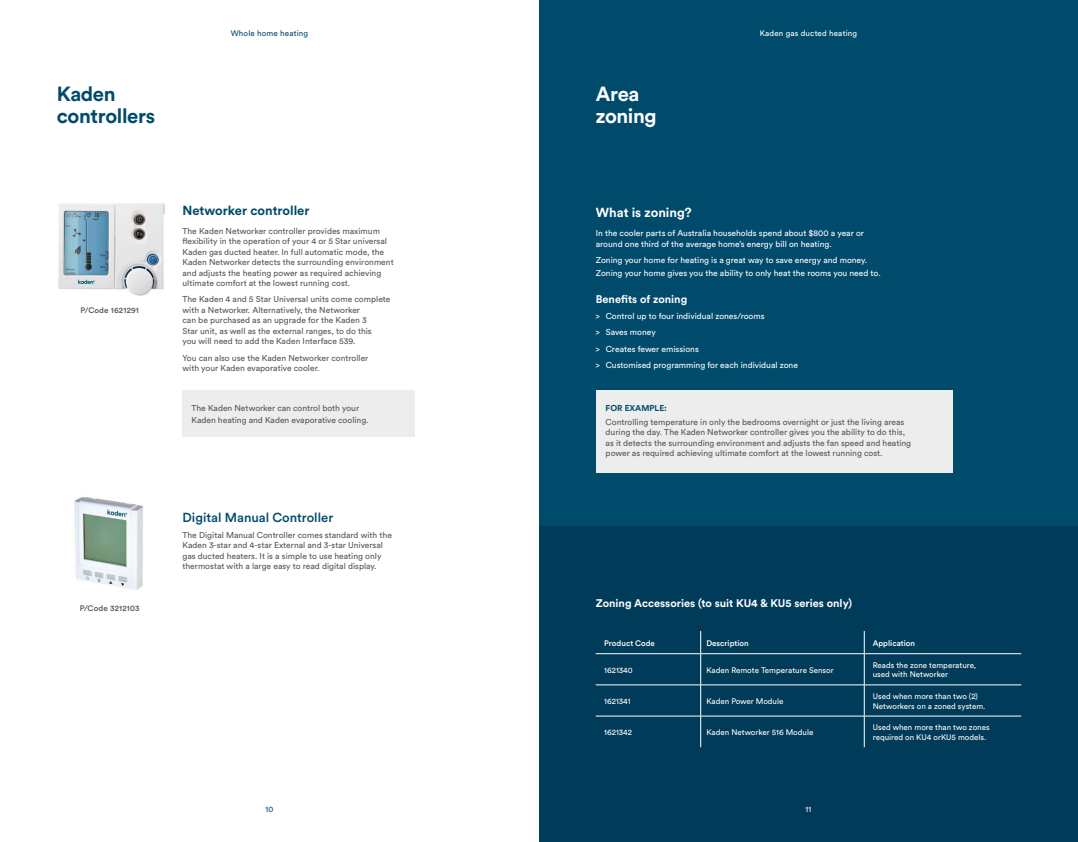
<style>
.page{position:relative;width:1078px;height:842px;background:#fff}
.page>*{position:absolute;margin:0;border:0;box-sizing:border-box;transform-origin:0 0}
.t1{font:700 20.3px/21.2px "Circular Std";letter-spacing:-.015em;color:#004b6c}
.t2{font:700 20.3px/21.2px "Circular Std";letter-spacing:-.02em;color:#fff}
.t3{font:500 13px "Circular Std";color:#004b6c}
.t4{font:700 13px "Circular Std";color:#004b6c}
.t5{font:700 13px "Circular Std";color:#fff}
.t6{font:700 11px "Circular Std";color:#fff}
.BODY{font:8.5px/10.5px "Circular Std";color:#575756}
.t7{font:8.5px/10.5px "Circular Std";color:#fff}
.t8{font:700 8.5px "Circular Std";color:#004b6c}
.t9{font:8px/9.6px "Circular Std";color:#fff}
.t10{font:500 8px "Circular Std";color:#fff}
.t11{font:500 8px "Circular Std";letter-spacing:.02em;color:#575756}
.t12{font:8px "Circular Std";letter-spacing:.02em;color:#fff}
.t13{font:8px "Circular Std";letter-spacing:.02em;color:#004b6c}
</style>
<div class="page">
<div style="left:539px;top:0;width:538px;height:842px;background:#004b6c"></div>
<div style="left:539px;top:526px;width:538px;height:316px;background:#003b59"></div>
<div style="left:595px;top:390px;width:357px;height:83px;background:#ededed"></div>
<svg style="left:700px;top:631px;width:1px;height:22px"></svg>
<svg style="left:863px;top:631px;width:1px;height:22px"></svg>
<hr style="left:700px;top:654px;width:1px;height:31px;background:#fff">
<hr style="left:863px;top:654px;width:1px;height:31px;background:#fff">
<hr style="left:700px;top:685px;width:1px;height:31px;background:#fff">
<hr style="left:863px;top:685px;width:1px;height:31px;background:#fff">
<hr style="left:700px;top:716px;width:1px;height:31px;background:#fff">
<hr style="left:863px;top:716px;width:1px;height:31px;background:#fff">
<hr style="left:595px;top:653px;width:105px;height:1px;background:#fff">
<hr style="left:700px;top:653px;width:164px;height:1px;background:#fff">
<hr style="left:864px;top:653px;width:156px;height:1px;background:#fff">
<hr style="left:595px;top:685px;width:105px;height:1px;background:#fff">
<hr style="left:700px;top:685px;width:164px;height:1px;background:#fff">
<hr style="left:864px;top:685px;width:156px;height:1px;background:#fff">
<hr style="left:595px;top:716px;width:105px;height:1px;background:#fff">
<hr style="left:700px;top:716px;width:164px;height:1px;background:#fff">
<hr style="left:864px;top:716px;width:156px;height:1px;background:#fff">
<img style="left:74px;top:497px;width:69px;height:93px">
<img style="left:58px;top:203px;width:107px;height:93px">
<div style="left:182px;top:390px;width:233px;height:46px;background:#ededed"></div>
<p class="t13" style="left:231px;top:28px;width:79px">Whole home heating</p>
<h2 class="t1" style="left:57px;top:83px;width:100px">Kaden controllers</h2>
<h2 class="t2" style="left:595px;top:83px;width:62px">Area zoning</h2>
<p class="t12" style="left:759px;top:28px;width:99px">Kaden gas ducted heating</p>
<p class="t11" style="left:80px;top:305px;width:60px">P/Code 1621291</p>
<p class="t11" style="left:80px;top:603px;width:61px">P/Code 3212103</p>
<p class="t4" style="left:182px;top:202px;width:128px">Networker controller</p>
<p class="BODY" style="left:182px;top:225px;width:213px">The Kaden Networker controller provides maximum flexibility in the operation of your 4 or 5 Star universal Kaden gas ducted heater. In full automatic mode, the Kaden Networker detects the surrounding environment and adjusts the heating power as required achieving ultimate comfort at the lowest running cost.</p>
<p class="BODY" style="left:182px;top:294px;width:209px">The Kaden 4 and 5 Star Universal units come complete with a Networker. Alternatively, the Networker<br>can be purchased as an upgrade for the Kaden 3<br>Star unit, as well as the external ranges, to do this<br>you will need to add the Kaden Interface 539.</p>
<p class="BODY" style="left:182px;top:352px;width:187px">You can also use the Kaden Networker controller with your Kaden evaporative cooler.</p>
<p class="BODY" style="left:191px;top:401px;width:179px;line-height:12.5px">The Kaden Networker can control both your<br>Kaden heating and Kaden evaporative cooling.</p>
<p class="t3" style="left:182px;top:509px;width:152px">Digital Manual Controller</p>
<p class="BODY" style="left:182px;top:529px;width:211px">The Digital Manual Controller comes standard with the Kaden 3-star and 4-star External and 3-star Universal gas ducted heaters. It is a simple to use heating only thermostat with a large easy to read digital display.</p>
<p class="t13" style="left:265px;top:805px;width:9px">10</p>
<p class="t5" style="left:595px;top:204px;width:97px">What is zoning?</p>
<p class="t7" style="left:595px;top:228px;width:270px">In the cooler parts of Australia households spend about $800 a year or around one third of the average home’s energy bill on heating.</p>
<p class="t7" style="left:595px;top:254px;width:286px;line-height:12.5px">Zoning your home for heating is a great way to save energy and money.<br>Zoning your home gives you the ability to only heat the rooms you need to.</p>
<p class="t6" style="left:595px;top:292px;width:93px">Benefits of zoning</p>
<p class="t7" style="left:595px;top:311px;width:170px">&gt; Control up to four individual zones/rooms</p>
<p class="t7" style="left:595px;top:327px;width:62px">&gt; Saves money</p>
<p class="t7" style="left:595px;top:343px;width:105px">&gt; Creates fewer emissions</p>
<p class="t7" style="left:595px;top:359px;width:204px">&gt; Customised programming for each individual zone</p>
<p class="t8" style="left:605px;top:403px;width:63px">FOR EXAMPLE:</p>
<p class="BODY" style="left:605px;top:416px;width:307px">Controlling temperature in only the bedrooms overnight or just the living areas during the day. The Kaden Networker controller gives you the ability to do this, as it detects the surrounding environment and adjusts the fan speed and heating power as required achieving ultimate comfort at the lowest running cost.</p>
<p class="t6" style="left:595px;top:596px;width:258px">Zoning Accessories (to suit KU4 &amp; KU5 series only)</p>
<p class="t10" style="left:604px;top:638px;width:52px">Product Code</p>
<p class="t10" style="left:706px;top:638px;width:44px">Description</p>
<p class="t10" style="left:872px;top:638px;width:44px">Application</p>
<p class="t9" style="left:604px;top:665px;width:30px">1621340</p>
<p class="t9" style="left:706px;top:665px;width:129px">Kaden Remote Temperature Sensor</p>
<p class="t9" style="left:872px;top:660px;width:105px">Reads the zone temperature, used with Networker</p>
<p class="t9" style="left:604px;top:696px;width:28px">1621341</p>
<p class="t9" style="left:706px;top:696px;width:79px">Kaden Power Module</p>
<p class="t9" style="left:872px;top:691px;width:114px">Used when more than two (2)<br>Networkers on a zoned system.</p>
<p class="t9" style="left:604px;top:727px;width:29px">1621342</p>
<p class="t9" style="left:706px;top:727px;width:108px">Kaden Networker 516 Module</p>
<p class="t9" style="left:872px;top:722px;width:118px">Used when more than two zones required on KU4 orKU5 models.</p>
<p class="t9" style="left:805px;top:805px;width:7px">11</p>
</div>
